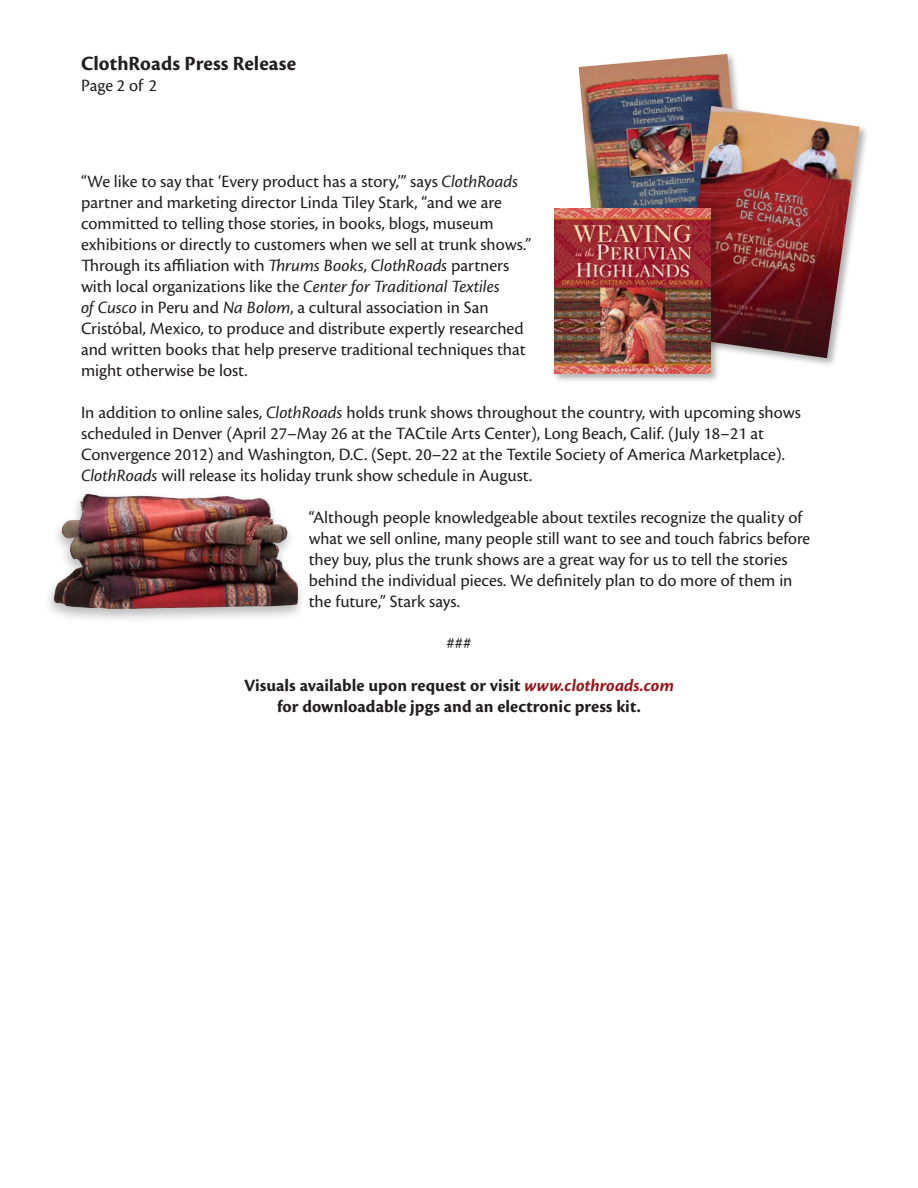
<style>
.page{position:relative;width:918px;height:1188px;background:#fff}
.page>*{position:absolute;margin:0;border:0;box-sizing:border-box;transform-origin:0 0}
.t1{font:700 21px "Cronos Pro";letter-spacing:.005em;color:#231f20}
.t2{font:18px/21px "Cronos Pro";color:#231f20}
.t3{font:700 18px "Cronos Pro";letter-spacing:.005em;color:#231f20}
.s1{font-style:italic}
.s2{font-style:italic;color:#991a1e}
</style>
<div class="page">
<div style="left:43px;top:489px;width:263px;height:134px;background:#231f20;opacity:.3"></div>
<img style="left:54px;top:494px;width:244px;height:115px">
<img style="left:579px;top:54px;width:159px;height:152px">
<div style="left:676px;top:103px;width:193px;height:264px;background:#231f20;opacity:.35"></div>
<img style="left:679px;top:106px;width:181px;height:252px">
<div style="left:552px;top:206px;width:168px;height:178px;background:#231f20;opacity:.35"></div>
<img style="left:554px;top:209px;width:156px;height:165px">
<p class="t1" style="left:81px;top:52px;width:217px">ClothRoads Press Release</p>
<p class="t2" style="left:81px;top:75px;width:78px">Page 2 of 2</p>
<p class="t2" style="left:81px;top:170px;width:452px">“We like to say that ‘Every product has a story,’” says <span class="s1">ClothRoads </span>partner and marketing director Linda Tiley Stark, “and we are committed to telling those stories, in books, blogs, museum exhibitions or directly to customers when we sell at trunk shows.” Through its affiliation with <span class="s1">Thrums Books</span>, <span class="s1">ClothRoads</span> partners with local organizations like the <span class="s1">Center for Traditional Textiles<br>of Cusco</span> in Peru and <span class="s1">Na Bolom</span>, a cultural association in San Cristóbal, Mexico, to produce and distribute expertly researched and written books that help preserve traditional techniques that might otherwise be lost.</p>
<p class="t2" style="left:81px;top:402px;width:722px">In addition to online sales, <span class="s1">ClothRoads</span> holds trunk shows throughout the country, with upcoming shows scheduled in Denver (April 27–May 26 at the TACtile Arts Center), Long Beach, Calif. (July 18–21 at Convergence 2012) and Washington, D.C. (Sept. 20–22 at the Textile Society of America Marketplace).<br><span class="s1">ClothRoads</span> will release its holiday trunk show schedule in August.</p>
<p class="t2" style="left:309px;top:507px;width:503px">“Although people knowledgeable about textiles recognize the quality of what we sell online, many people still want to see and touch fabrics before they buy, plus the trunk shows are a great way for us to tell the stories behind the individual pieces. We definitely plan to do more of them in the future,” Stark says.</p>
<p class="t2" style="left:447px;top:633px;width:27px">###</p>
<p class="t3" style="left:244px;top:675px;width:432px">Visuals available upon request or visit <span class="s2">www.clothroads.com</span></p>
<p class="t3" style="left:277px;top:696px;width:365px">for downloadable jpgs and an electronic press kit.</p>
</div>
